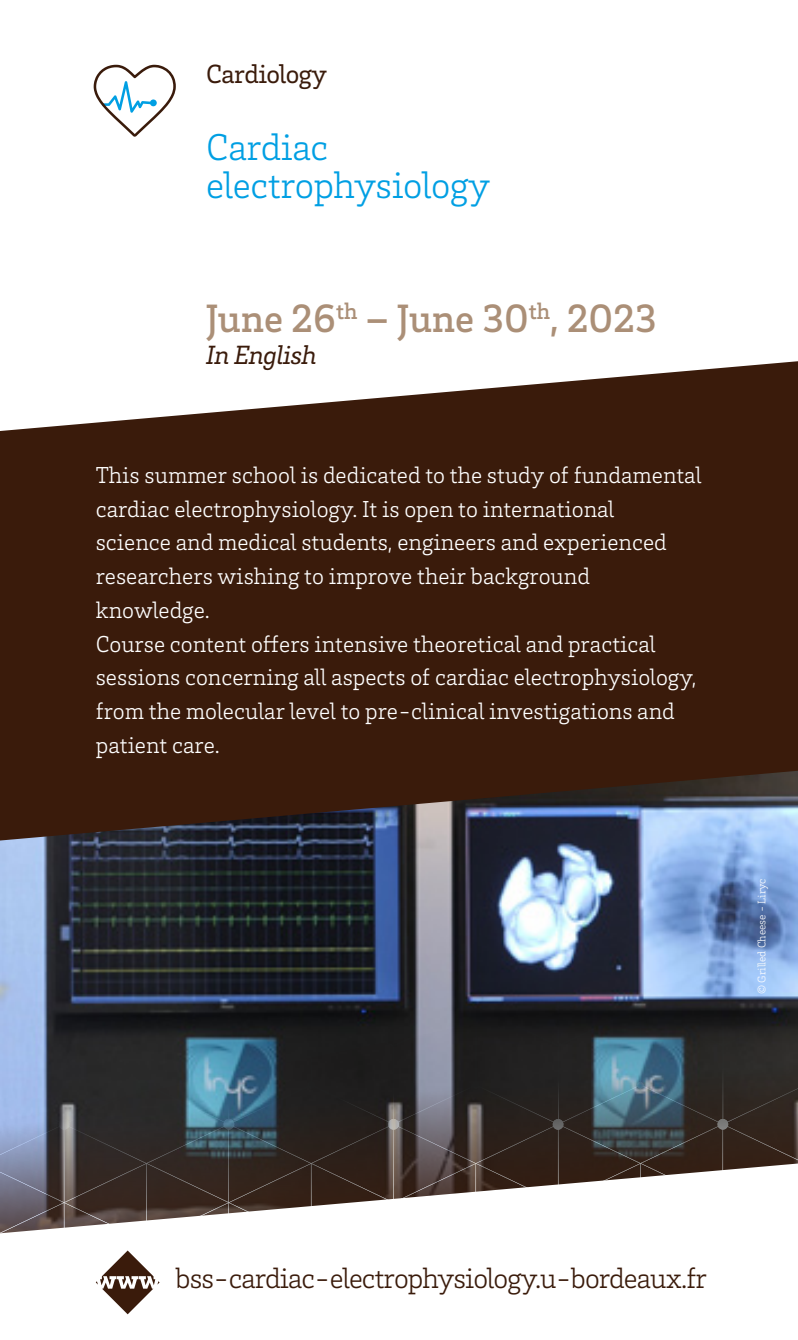
<style>
.page{position:relative;width:798px;height:1340px;background:#fff}
.page>*{position:absolute;margin:0;border:0;box-sizing:border-box;transform-origin:0 0}
.t1{font:500 40.5px "Brix Slab";color:#ab8f77}
.t2{font:300 38.25px/38.2px "Brix Slab";letter-spacing:-.01em;color:#009fe3}
.t3{font:300 29.25px "Brix Slab";letter-spacing:-.03em;color:#3a1b0b}
.t4{font:27px "Brix Slab";letter-spacing:-.02em;color:#3a1b0b}
.t5{font:italic 27px "Brix Slab";letter-spacing:-.02em;color:#3a1b0b}
.t6{font:300 23.62px/33.8px "Brix Slab";color:#fff}
.t7{font:300 11.25px "Brix Slab";color:#fff}
</style>
<div class="page">
<svg style="left:0;top:361px;width:797px;height:409px;background:#4a2e1f"></svg>
<svg style="left:94px;top:65px;width:82px;height:72px"></svg>
<div style="left:150px;top:99px;width:7px;height:7px;background:#009fe3;border-radius:50%"></div>
<img style="left:0;top:770px;width:797px;height:175px">
<svg style="left:0;top:945px;width:797px;height:10px;background:#586677"></svg>
<img style="left:0;top:955px;width:797px;height:208px">
<svg style="left:0;top:1163px;width:797px;height:152px"></svg>
<svg style="left:96px;top:1250px;width:63px;height:64px"></svg>
<p class="t4" style="left:206px;top:57px;width:122px">Cardiology</p>
<h2 class="t2" style="left:206px;top:126px;width:285px">Cardiac electrophysiology</h2>
<h1 class="t1" style="left:206px;top:292px;width:452px">June 26<sup>th</sup> – June 30<sup>th</sup>, 2023</h1>
<p class="t5" style="left:206px;top:336px;width:112px">In English</p>
<p class="t6" style="left:96px;top:457px;width:607px">This summer school is dedicated to the study of fundamental cardiac electrophysiology. It is open to international<br>science and medical students, engineers and experienced researchers wishing to improve their background knowledge.<br>Course content offers intensive theoretical and practical sessions concerning all aspects of cardiac electrophysiology, from the molecular level to pre-clinical investigations and patient care.</p>
<p class="t7" style="left:754px;top:993px;width:117px;rotate:-90deg">© Grilled Cheese - Liryc</p>
<p class="t3" style="left:175px;top:1259px;width:532px">bss-cardiac-electrophysiology.u-bordeaux.fr</p>
</div>
